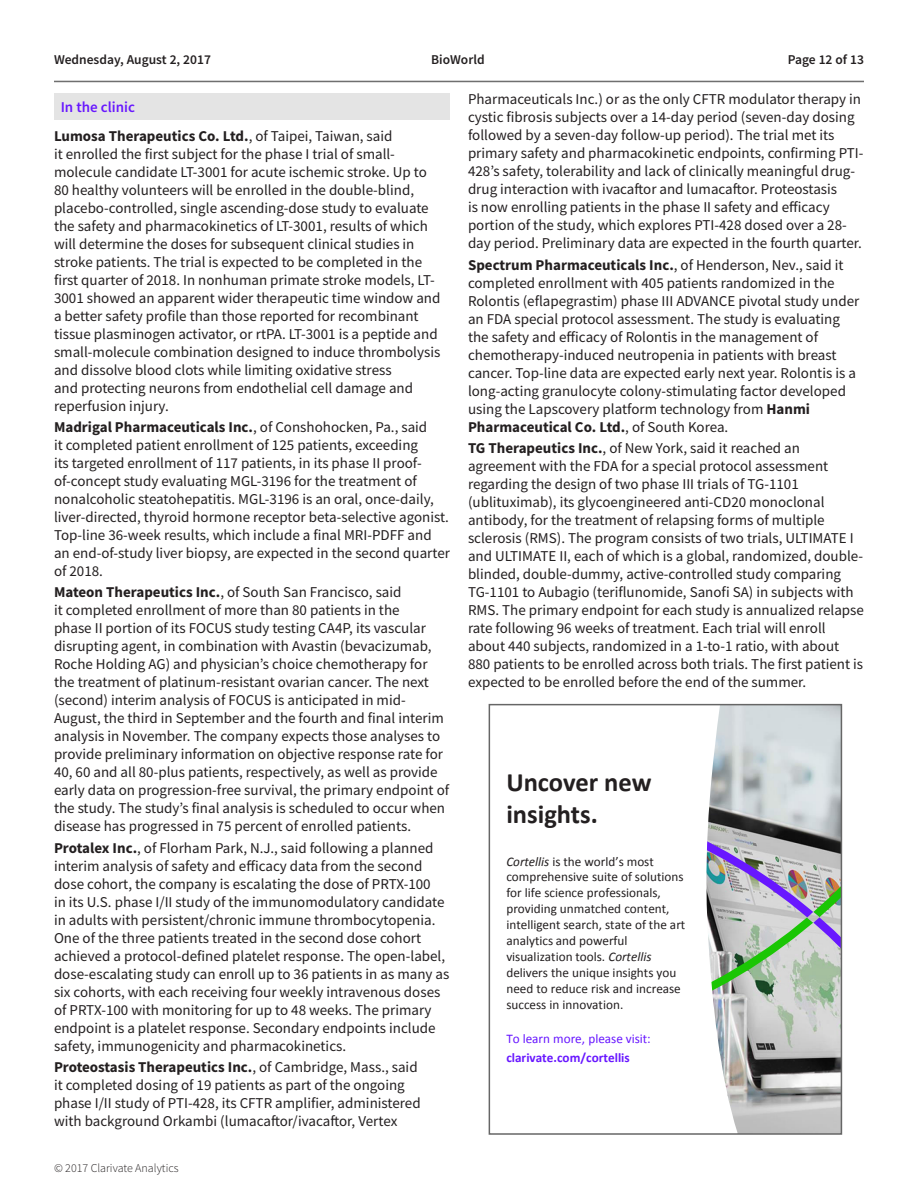
<style>
.page{position:relative;width:918px;height:1188px;background:#fff}
.page>*{position:absolute;margin:0;border:0;box-sizing:border-box;transform-origin:0 0}
.t1{font:700 26.55px/31.8px "Calibri";color:#231f20}
.new_body{font:15px/18px "Source Sans Pro";color:#231f20}
.t2{font:600 15px "Source Sans Pro";color:#6817ff}
.t3{font:600 13.5px "Source Sans Pro";color:#231f20}
.t4{font:13.2px/15.9px "Calibri";color:#231f20}
.t5{font:13.2px/19px "Calibri";color:#6817ff}
.t6{font:300 12px "Source Sans Pro";color:#231f20}
.s1{font-weight:700}
.s2{font-style:italic}
</style>
<div class="page">
<hr style="left:54px;top:81px;width:810px;height:1px;background:#666">
<div style="left:54px;top:93px;width:396px;height:27px;background:#e4e4e4"></div>
<svg style="left:740px;top:707px;width:99px;height:73px"></svg>
<svg style="left:740px;top:780px;width:99px;height:352px"></svg>
<svg style="left:807px;top:912px;width:13px;height:11px"></svg>
<img style="left:706px;top:707px;width:34px;height:425px">
<div style="left:489px;top:704px;width:353px;height:431px;border:2px solid #666"></div>
<p class="t3" style="left:54px;top:51px;width:158px">Wednesday, August 2, 2017</p>
<p class="t3" style="left:431px;top:51px;width:55px">BioWorld</p>
<p class="t3" style="left:788px;top:51px;width:78px">Page 12 of 13</p>
<p class="t2" style="left:61px;top:98px;width:76px">In the clinic</p>
<p class="new_body" style="left:54px;top:127px;width:388px"><span class="s1">Lumosa Therapeutics Co. Ltd.</span>, of Taipei, Taiwan, said<br>it enrolled the first subject for the phase I trial of small&shy;molecule candidate LT-3001 for acute ischemic stroke. Up to 80 healthy volunteers will be enrolled in the double-blind, placebo-controlled, single ascending-dose study to evaluate the safety and pharmacokinetics of LT-3001, results of which will determine the doses for subsequent clinical studies in stroke patients. The trial is expected to be completed in the first quarter of 2018. In nonhuman primate stroke models, LT-3001 showed an apparent wider therapeutic time window and a better safety profile than those reported for recombinant tissue plasminogen activator, or rtPA. LT-3001 is a peptide and small-molecule combination designed to induce thrombolysis and dissolve blood clots while limiting oxidative stress<br>and protecting neurons from endothelial cell damage and reperfusion injury.</p>
<p class="new_body" style="left:54px;top:418px;width:398px"><span class="s1">Madrigal Pharmaceuticals Inc.</span>, of Conshohocken, Pa., said<br>it completed patient enrollment of 125 patients, exceeding<br>its targeted enrollment of 117 patients, in its phase II proof&shy;of-concept study evaluating MGL-3196 for the treatment of nonalcoholic steatohepatitis. MGL-3196 is an oral, once-daily, liver-directed, thyroid hormone receptor beta-selective agonist.<br>Top-line 36-week results, which include a final MRI-PDFF and an end-of-study liver biopsy, are expected in the second quarter of 2018.</p>
<p class="new_body" style="left:54px;top:583px;width:397px"><span class="s1">Mateon Therapeutics Inc.</span>, of South San Francisco, said<br>it completed enrollment of more than 80 patients in the<br>phase II portion of its FOCUS study testing CA4P, its vascular disrupting agent, in combination with Avastin (bevacizumab, Roche Holding AG) and physician’s choice chemotherapy for the treatment of platinum-resistant ovarian cancer. The next (second) interim analysis of FOCUS is anticipated in mid-August, the third in September and the fourth and final interim analysis in November. The company expects those analyses to provide preliminary information on objective response rate for 40, 60 and all 80-plus patients, respectively, as well as provide early data on progression-free survival, the primary endpoint of the study. The study’s final analysis is scheduled to occur when disease has progressed in 75 percent of enrolled patients.</p>
<p class="new_body" style="left:54px;top:839px;width:397px"><span class="s1">Protalex Inc.</span>, of Florham Park, N.J., said following a planned interim analysis of safety and efficacy data from the second dose cohort, the company is escalating the dose of PRTX-100<br>in its U.S. phase I/II study of the immunomodulatory candidate in adults with persistent/chronic immune thrombocytopenia.<br>One of the three patients treated in the second dose cohort achieved a protocol-defined platelet response. The open-label, dose-escalating study can enroll up to 36 patients in as many as six cohorts, with each receiving four weekly intravenous doses of PRTX-100 with monitoring for up to 48 weeks. The primary endpoint is a platelet response. Secondary endpoints include safety, immunogenicity and pharmacokinetics.</p>
<p class="new_body" style="left:54px;top:1058px;width:368px"><span class="s1">Proteostasis Therapeutics Inc.</span>, of Cambridge, Mass., said it completed dosing of 19 patients as part of the ongoing phase I/II study of PTI-428, its CFTR amplifier, administered with background Orkambi (lumacaftor/ivacaftor, Vertex</p>
<p class="t6" style="left:54px;top:1161px;width:126px">© 2017 Clarivate Analytics</p>
<p class="new_body" style="left:468px;top:90px;width:397px">Pharmaceuticals Inc.) or as the only CFTR modulator therapy in cystic fibrosis subjects over a 14-day period (seven-day dosing followed by a seven-day follow-up period). The trial met its primary safety and pharmacokinetic endpoints, confirming PTI-428’s safety, tolerability and lack of clinically meaningful drug&shy;drug interaction with ivacaftor and lumacaftor. Proteostasis<br>is now enrolling patients in the phase II safety and efficacy portion of the study, which explores PTI-428 dosed over a 28- day period. Preliminary data are expected in the fourth quarter.</p>
<p class="new_body" style="left:468px;top:256px;width:393px"><span class="s1">Spectrum Pharmaceuticals Inc.</span>, of Henderson, Nev., said it completed enrollment with 405 patients randomized in the Rolontis (eflapegrastim) phase III ADVANCE pivotal study under an FDA special protocol assessment. The study is evaluating the safety and efficacy of Rolontis in the management of chemotherapy-induced neutropenia in patients with breast cancer. Top-line data are expected early next year. Rolontis is a long-acting granulocyte colony-stimulating factor developed using the Lapscovery platform technology from <span class="s1">Hanmi Pharmaceutical Co. Ltd.</span>, of South Korea.</p>
<p class="new_body" style="left:468px;top:439px;width:398px"><span class="s1">TG Therapeutics Inc.</span>, of New York, said it reached an agreement with the FDA for a special protocol assessment regarding the design of two phase III trials of TG-1101 (ublituximab), its glycoengineered anti-CD20 monoclonal antibody, for the treatment of relapsing forms of multiple sclerosis (RMS). The program consists of two trials, ULTIMATE I and ULTIMATE II, each of which is a global, randomized, double&shy;blinded, double-dummy, active-controlled study comparing TG-1101 to Aubagio (teriflunomide, Sanofi SA) in subjects with RMS. The primary endpoint for each study is annualized relapse rate following 96 weeks of treatment. Each trial will enroll about 440 subjects, randomized in a 1-to-1 ratio, with about 880 patients to be enrolled across both trials. The first patient is expected to be enrolled before the end of the summer.</p>
<p class="t1" style="left:506px;top:766px;width:147px">Uncover new insights.</p>
<p class="t4" style="left:506px;top:853px;width:181px"><span class="s2">Cortellis</span> is the world’s most comprehensive suite of solutions for life science professionals, providing unmatched content, intelligent search, state of the art analytics and powerful visualization tools. <span class="s2">Cortellis </span>delivers the unique insights you need to reduce risk and increase success in innovation.</p>
<p class="t5" style="left:506px;top:1029px;width:146px">To learn more, please visit: <span class="s1">clarivate.com/cortellis</span></p>
</div>
